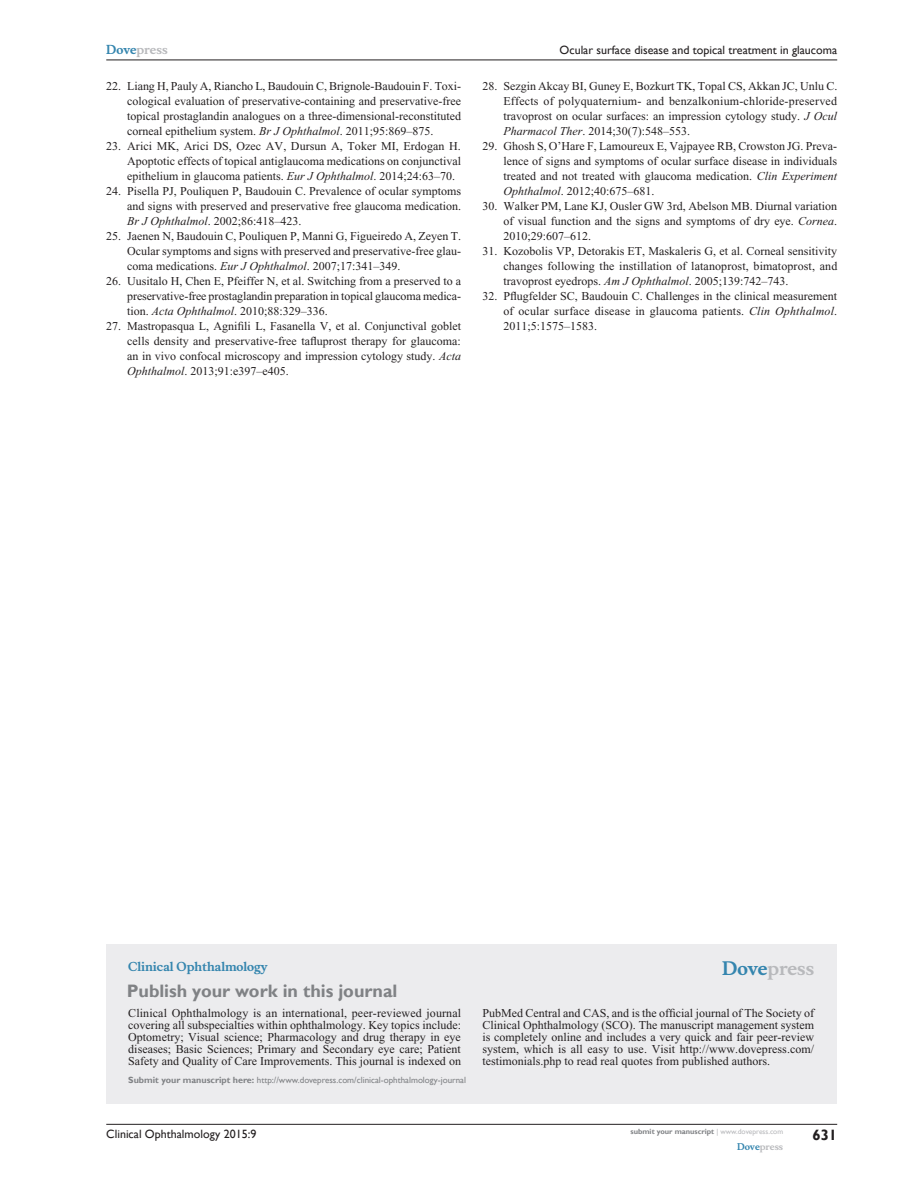
<style>
.page{position:relative;width:918px;height:1188px;background:#fff}
.page>*{position:absolute;margin:0;border:0;box-sizing:border-box;transform-origin:0 0}
.PromBx-H1{font:700 18px "Gill Sans";color:#808285}
.PromBx-Brand{font:700 18px "Musee";color:#b8b9bc}
.t1{font:700 15px "Gill Sans";color:#231f20}
.RefNL2{font:12px/15px "Times New Roman";color:#231f20;text-align:justify}
.PromBx-Tx{font:12px/12px "Times New Roman";color:#231f20;text-align:justify}
.t2{font:12px "Gill Sans";color:#231f20}
.PromBx-JrnlName{font:700 12px "Musee";color:#3485ae}
.t3{font:700 12px "Musee";color:#b8b9bc}
.PromBx-SubmitMssWebA{font:9px "Gill Sans";color:#808285}
.t4{font:700 9px "Musee";color:#b8b9bc}
.t5{font:700 7.5px "Gill Sans";color:#808285}
.s1{color:#3485ae}
.s2{font-style:italic}
.s3{font-weight:700}
.s4{font-weight:400;color:#b8b9bc}
</style>
<div class="page">
<div style="left:106px;top:944px;width:731px;height:159px;background:#ececee"></div>
<hr style="left:106px;top:1124px;width:731px;height:1px;background:#231f20">
<hr style="left:106px;top:60px;width:731px;height:1px;background:#231f20">
<p class="t3" style="left:106px;top:43px;width:63px"><span class="s1">Dove</span>press</p>
<p class="RefNL2" style="left:127px;top:79px;width:335px;text-indent:-21px">22. Liang H, Pauly A, Riancho L, Baudouin C, Brignole-Baudouin F. Toxi&shy;cological evaluation of preservative-containing and preservative-free topical prostaglandin analogues on a three-dimensional-reconstituted corneal epithelium system. <span class="s2">Br J Ophthalmol</span>. 2011;95:869–875.</p>
<p class="RefNL2" style="left:127px;top:139px;width:335px;text-indent:-21px">23. Arici MK, Arici DS, Ozec AV, Dursun A, Toker MI, Erdogan H.<br>Apoptotic effects of topical antiglaucoma medications on conjunctival epithelium in glaucoma patients. <span class="s2">Eur J Ophthalmol</span>. 2014;24:63–70.</p>
<p class="RefNL2" style="left:127px;top:184px;width:335px;text-indent:-21px">24. Pisella PJ, Pouliquen P, Baudouin C. Prevalence of ocular symptoms and signs with preserved and preservative free glaucoma medication.<br><span class="s2">Br J Ophthalmol</span>. 2002;86:418–423.</p>
<p class="RefNL2" style="left:127px;top:229px;width:335px;text-indent:-21px">25. Jaenen N, Baudouin C, Pouliquen P, Manni G, Figueiredo A, Zeyen T.<br>Ocular symptoms and signs with preserved and preservative-free glau&shy;coma medications. <span class="s2">Eur J Ophthalmol</span>. 2007;17:341–349.</p>
<p class="RefNL2" style="left:127px;top:274px;width:335px;text-indent:-21px">26. Uusitalo H, Chen E, Pfeiffer N, et al. Switching from a preserved to a preservative-free prostaglandin preparation in topical glaucoma medica&shy;tion. <span class="s2">Acta Ophthalmol</span>. 2010;88:329–336.</p>
<p class="RefNL2" style="left:127px;top:319px;width:335px;text-indent:-21px">27. Mastropasqua L, Agnifili L, Fasanella V, et al. Conjunctival goblet cells density and preservative-free tafluprost therapy for glaucoma: an in vivo confocal microscopy and impression cytology study. <span class="s2">Acta Ophthalmol</span>. 2013;91:e397–e405.</p>
<p class="t2" style="left:560px;top:43px;width:279px">Ocular surface disease and topical treatment in glaucoma</p>
<p class="RefNL2" style="left:503px;top:79px;width:336px;text-indent:-21px">28. Sezgin Akcay BI, Guney E, Bozkurt TK, Topal CS, Akkan JC, Unlu C.<br>Effects of polyquaternium- and benzalkonium-chloride-preserved travoprost on ocular surfaces: an impression cytology study. <span class="s2">J Ocul Pharmacol Ther</span>. 2014;30(7):548–553.</p>
<p class="RefNL2" style="left:503px;top:139px;width:335px;text-indent:-21px">29. Ghosh S, O’Hare F, Lamoureux E, Vajpayee RB, Crowston JG. Preva&shy;lence of signs and symptoms of ocular surface disease in individuals treated and not treated with glaucoma medication. <span class="s2">Clin Experiment Ophthalmol</span>. 2012;40:675–681.</p>
<p class="RefNL2" style="left:503px;top:199px;width:335px;text-indent:-21px">30. Walker PM, Lane KJ, Ousler GW 3rd, Abelson MB. Diurnal variation of visual function and the signs and symptoms of dry eye. <span class="s2">Cornea</span>.<br>2010;29:607–612.</p>
<p class="RefNL2" style="left:503px;top:244px;width:335px;text-indent:-21px">31. Kozobolis VP, Detorakis ET, Maskaleris G, et al. Corneal sensitivity changes following the instillation of latanoprost, bimatoprost, and travoprost eyedrops. <span class="s2">Am J Ophthalmol</span>. 2005;139:742–743.</p>
<p class="RefNL2" style="left:503px;top:289px;width:335px;text-indent:-21px">32. Pflugfelder SC, Baudouin C. Challenges in the clinical measurement of ocular surface disease in glaucoma patients. <span class="s2">Clin Ophthalmol</span>.<br>2011;5:1575–1583.</p>
<p class="PromBx-JrnlName" style="left:128px;top:959px;width:141px">Clinical Ophthalmology</p>
<p class="PromBx-H1" style="left:127px;top:980px;width:272px">Publish your work in this journal</p>
<p class="PromBx-Brand" style="left:722px;top:958px;width:94px"><span class="s1">Dove</span>press</p>
<p class="PromBx-Tx" style="left:128px;top:1007px;width:334px">Clinical Ophthalmology is an international, peer-reviewed journal covering all subspecialties within ophthalmology. Key topics include:<br>Optometry; Visual science; Pharmacology and drug therapy in eye diseases; Basic Sciences; Primary and Secondary eye care; Patient Safety and Quality of Care Improvements. This journal is indexed on</p>
<p class="PromBx-Tx" style="left:482px;top:1007px;width:335px">PubMed Central and CAS, and is the official journal of The Society of Clinical Ophthalmology (SCO). The manuscript management system is completely online and includes a very quick and fair peer-review system, which is all easy to use. Visit http://www.dovepress.com/ testimonials.php to read real quotes from published authors.</p>
<p class="PromBx-SubmitMssWebA" style="left:128px;top:1075px;width:339px"><span class="s3">Submit your manuscript here:</span> http://www.dovepress.com/clinical-ophthalmology-journal</p>
<p class="t2" style="left:106px;top:1127px;width:152px">Clinical Ophthalmology 2015:9</p>
<p class="t5" style="left:631px;top:1127px;width:154px">submit your manuscript <span class="s4">| www.dovepress.com</span></p>
<p class="t4" style="left:737px;top:1141px;width:48px"><span class="s1">Dove</span>press</p>
<p class="t1" style="left:812px;top:1126px;width:26px">631</p>
</div>
